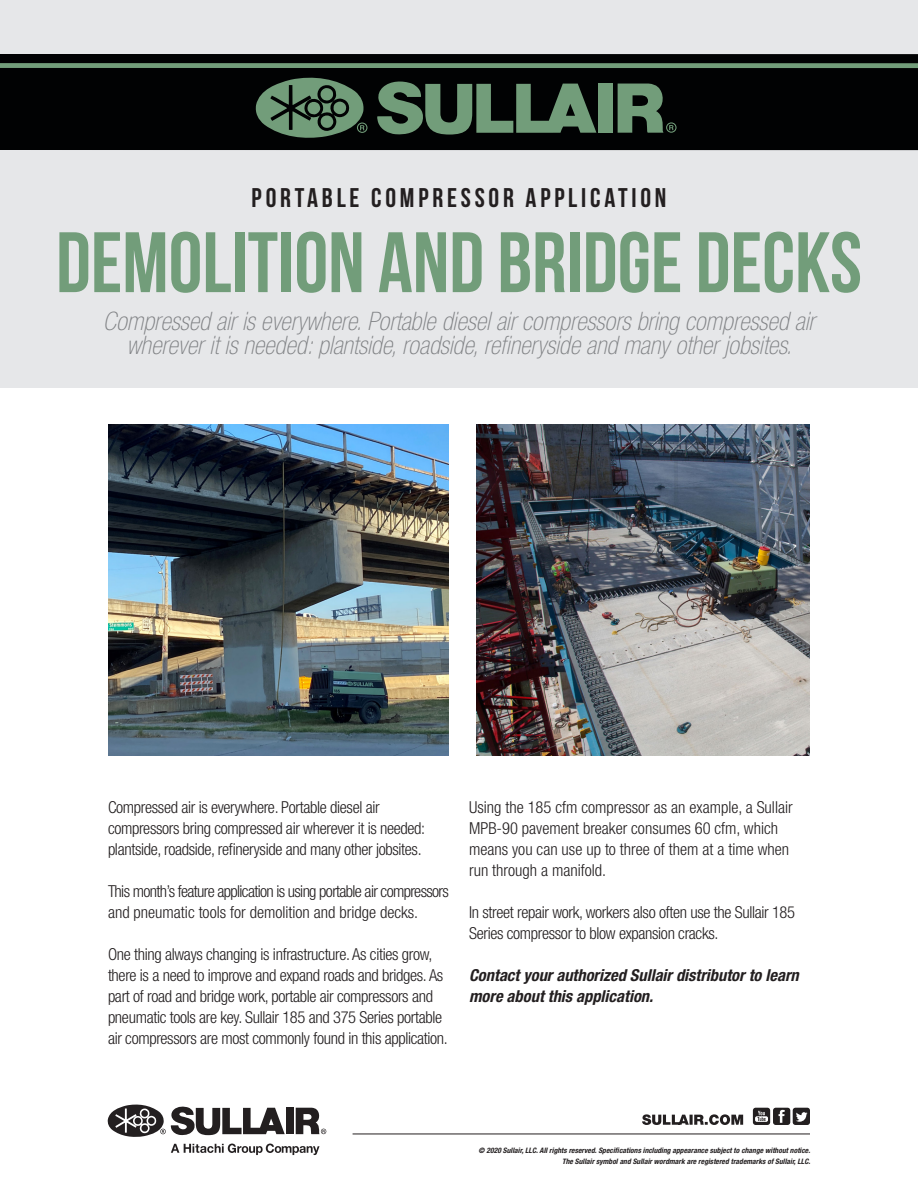
<style>
.page{position:relative;width:918px;height:1188px;background:#fff}
.page>*{position:absolute;margin:0;border:0;box-sizing:border-box;transform-origin:0 0}
.t1{font:700 85.5px "Bebas Neue";color:#729d7a}
.t2{font:700 27px "Bebas Neue";letter-spacing:.14em;color:#231f20}
.t3{font:italic 100 condensed 25.5px/24px "Helvetica Neue LT Std";color:#808285;text-align:center}
.Body_Copy{font:300 condensed 16.5px/21px "Helvetica Neue LT Std";letter-spacing:-.02em;color:#231f20}
.Body_Copy-2{font:300 condensed 16.5px/21px "Helvetica Neue LT Std";color:#231f20}
.Body_Copy-3{font:300 condensed 16.5px/21px "Helvetica Neue LT Std";letter-spacing:-.04em;color:#231f20}
.Body_Copy-4{font:italic 700 condensed 16.5px/21px "Helvetica Neue LT Std";color:#231f20}
.t4{font:italic 700 condensed 7.5px "Helvetica Neue LT Std";letter-spacing:.005em;color:#231f20}
</style>
<div class="page">
<div style="left:0;top:0;width:918px;height:387px;background:#e6e7e9"></div>
<div style="left:0;top:63px;width:918px;height:5px;background:#729d7a"></div>
<div style="left:0;top:68px;width:918px;height:82px;background:#010203"></div>
<div style="left:0;top:54px;width:918px;height:9px;background:#010203"></div>
<svg style="left:618px;top:84px;width:59px;height:49px"></svg>
<svg style="left:377px;top:81px;width:219px;height:54px"></svg>
<svg style="left:255px;top:77px;width:112px;height:61px"></svg>
<div style="left:598px;top:84px;width:15px;height:49px;background:#729d7a"></div>
<img style="left:108px;top:424px;width:341px;height:332px">
<hr style="left:353px;top:1134px;width:457px;height:1px;background:#231f20">
<svg style="left:753px;top:1108px;width:57px;height:17px"></svg>
<svg style="left:642px;top:1114px;width:101px;height:11px"></svg>
<svg style="left:296px;top:1108px;width:30px;height:26px"></svg>
<svg style="left:107px;top:1104px;width:178px;height:33px"></svg>
<div style="left:286px;top:1108px;width:8px;height:26px;background:#231f20"></div>
<svg style="left:171px;top:1144px;width:149px;height:11px"></svg>
<img style="left:476px;top:424px;width:334px;height:332px">
<p class="t2" style="left:252px;top:183px;width:416px">PORTABLE COMPRESSOR APPLICATION</p>
<p class="t1" style="left:56px;top:216px;width:808px">DEMOLITION AND BRIDGE DECKS</p>
<p class="t3" style="left:103px;top:309px;width:713px">Compressed air is everywhere. Portable diesel air compressors bring compressed air wherever it is needed: plantside, roadside, refineryside and many other jobsites.</p>
<p class="Body_Copy" style="left:108px;top:796px;width:319px">Compressed air is everywhere. Portable diesel air compressors bring compressed air wherever it is needed: plantside, roadside, refineryside and many other jobsites.</p>
<p class="Body_Copy-3" style="left:108px;top:880px;width:342px">This month’s feature application is using portable air compressors and pneumatic tools for demolition and bridge decks.</p>
<p class="Body_Copy" style="left:108px;top:943px;width:341px">One thing always changing is infrastructure. As cities grow, there is a need to improve and expand roads and bridges. As part of road and bridge work, portable air compressors and pneumatic tools are key. Sullair 185 and 375 Series portable air compressors are most commonly found in this application.</p>
<p class="Body_Copy-2" style="left:469px;top:796px;width:325px">Using the 185 cfm compressor as an example, a Sullair MPB-90 pavement breaker consumes 60 cfm, which means you can use up to three of them at a time when run through a manifold.</p>
<p class="Body_Copy" style="left:469px;top:901px;width:328px">In street repair work, workers also often use the Sullair 185<br>Series compressor to blow expansion cracks.</p>
<p class="Body_Copy-4" style="left:469px;top:964px;width:331px">Contact your authorized Sullair distributor to learn more about this application.</p>
<p class="t4" style="left:479px;top:1146px;width:333px">© 2020 Sullair, LLC. All rights reserved. Specifications including appearance subject to change without notice.</p>
<p class="t4" style="left:562px;top:1156px;width:250px">The Sullair symbol and Sullair wordmark are registered trademarks of Sullair, LLC.</p>
</div>
